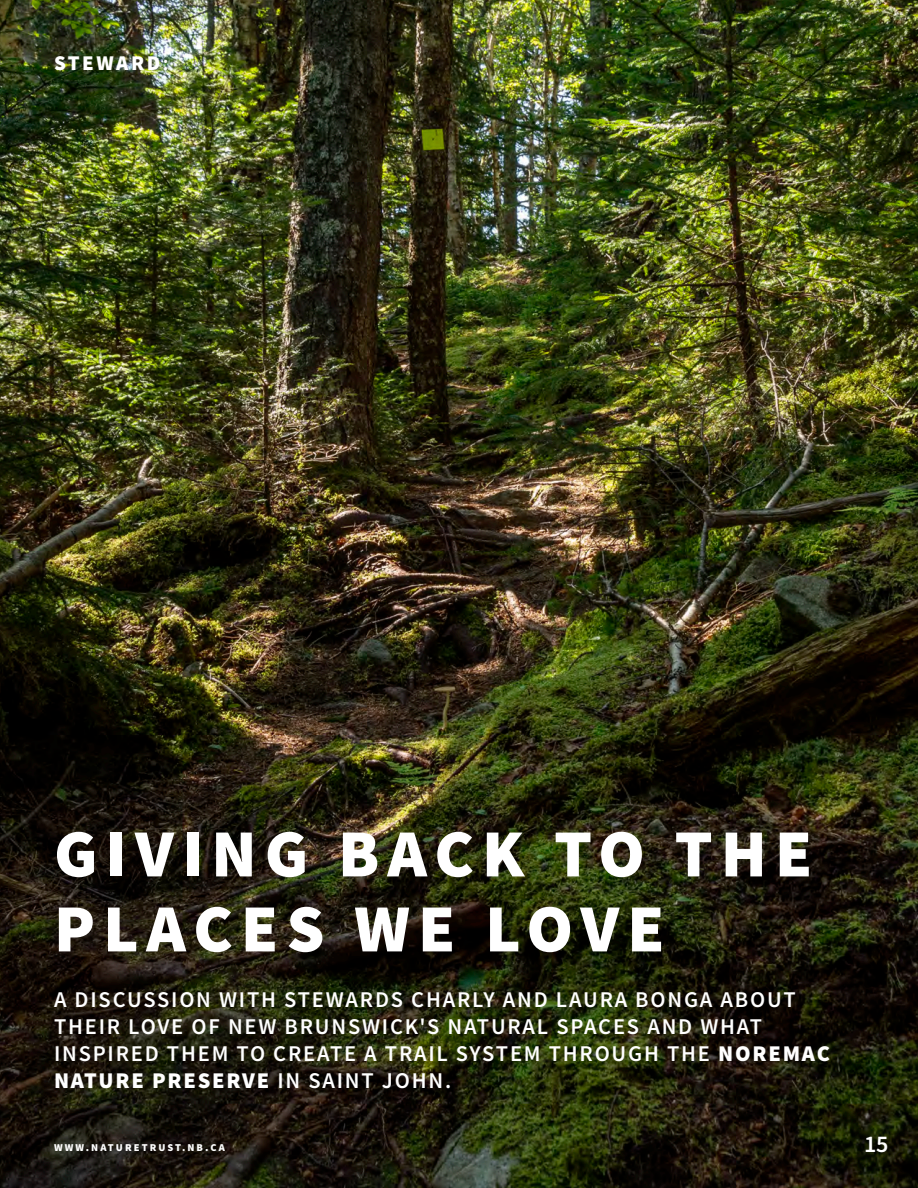
<style>
.page{position:relative;width:918px;height:1188px;background:#fff}
.page>*{position:absolute;margin:0;border:0;box-sizing:border-box;transform-origin:0 0}
.Footer_Page_Numbers{font:900 67.5px/75px "Source Sans Pro";letter-spacing:.12em;color:#fff}
.Footer_Page_Numbers-2{font:600 24px "Source Sans Pro";color:#fff}
.Footer_Page_Numbers-3{font:600 22.5px/27px "Source Sans Pro";letter-spacing:.08em;color:#fff}
.Footer_Page_Numbers-4{font:900 21px "Source Sans Pro";letter-spacing:.12em;color:#fff}
.Footer_Page_Numbers-5{font:900 10.5px "Source Sans Pro";letter-spacing:.2em;color:#fff}
.s1{font-weight:600}
.s2{font-weight:900}
</style>
<div class="page">
<img style="left:0;top:0;width:918px;height:1188px">
<svg style="left:0;top:390px;width:2px;height:8px"></svg>
<p class="Footer_Page_Numbers-4" style="left:54px;top:48px;width:116px">STEWARD<span class="s1">:</span></p>
<p class="Footer_Page_Numbers" style="left:54px;top:815px;width:760px">GIVING BACK TO THE<br>PLACES WE LOVE</p>
<p class="Footer_Page_Numbers-3" style="left:54px;top:985px;width:777px">A DISCUSSION WITH STEWARDS CHARLY AND LAURA BONGA ABOUT THEIR LOVE OF NEW BRUNSWICK'S NATURAL SPACES AND WHAT INSPIRED THEM TO CREATE A TRAIL SYSTEM THROUGH THE <span class="s2">NOREMAC NATURE PRESERVE</span> IN SAINT JOHN.</p>
<p class="Footer_Page_Numbers-5" style="left:54px;top:1141px;width:173px">WWW.NATURETRUST.NB.CA</p>
<p class="Footer_Page_Numbers-2" style="left:864px;top:1128px;width:26px">15</p>
</div>
